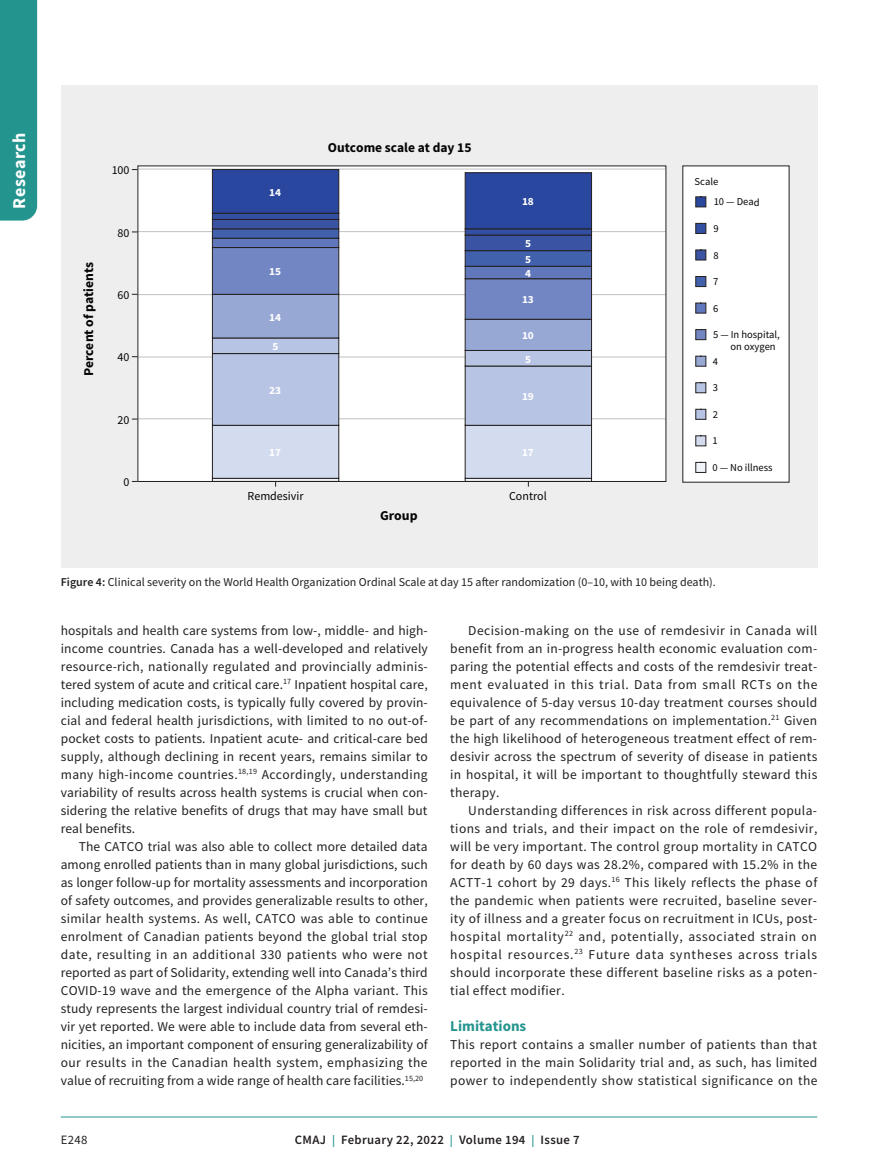
<style>
.page{position:relative;width:878px;height:1175px;background:#fff}
.page>*{position:absolute;margin:0;border:0;box-sizing:border-box;transform-origin:0 0}
.t1{font:700 18px "Source Sans Pro";letter-spacing:.025em;color:#fff}
.t2{font:700 15px "Source Sans Pro";color:#24948e}
.t3{font:13.5px/18px "Source Sans Pro";letter-spacing:.03em;color:#231f20;text-align:justify}
.t4{font:700 13.5px "Source Sans Pro";color:#040503}
.t5{font:600 12.75px "Source Sans Pro";letter-spacing:.025em;color:#231f20}
.t6{font:12.75px "Source Sans Pro";color:#231f20}
.t7{font:12.15px "Source Sans Pro";color:#040503}
.t8{font:12px "Source Sans Pro";color:#231f20}
.t9{font:700 10.95px "Source Sans Pro";color:#fff}
.t10{font:10.65px/12px "Source Sans Pro";letter-spacing:-.005em;color:#040503}
.t11{font:10.5px "Source Sans Pro";color:#040503}
.s1{font-weight:600}
.s2{font-size:12px;color:#24948e}
</style>
<div class="page">
<div style="left:0;top:0;width:37px;height:220px;background:#24948e"></div>
<hr style="left:61px;top:1116px;width:756px;height:1px;background:#24948e">
<div style="left:61px;top:85px;width:756px;height:482px;background:#eeeeef"></div>
<div style="left:138px;top:166px;width:528px;height:315px;background:#fff"></div>
<hr style="left:137px;top:418px;width:528px;height:1px;background:#c7c8ca">
<hr style="left:137px;top:356px;width:528px;height:1px;background:#c7c8ca">
<hr style="left:137px;top:294px;width:528px;height:1px;background:#c7c8ca">
<hr style="left:137px;top:231px;width:528px;height:1px;background:#c7c8ca">
<hr style="left:137px;top:168px;width:528px;height:2px;background:#c7c8ca">
<svg style="left:212px;top:169px;width:127px;height:317px;background:#8999c6"></svg>
<svg style="left:464px;top:172px;width:128px;height:314px;background:#8091c1"></svg>
<svg style="left:682px;top:165px;width:107px;height:318px;background:#f4f4f6"></svg>
<div style="left:137px;top:165px;width:529px;height:317px;border:1px solid #231f20"></div>
<h1 class="t1" style="left:7px;top:208px;width:78px;rotate:-90deg">Research</h1>
<p class="t7" style="left:112px;top:162px;width:19px">100</p>
<p class="t4" style="left:83px;top:376px;width:116px;rotate:-90deg">Percent of patients</p>
<p class="t7" style="left:118px;top:225px;width:13px">80</p>
<p class="t7" style="left:118px;top:287px;width:13px">60</p>
<p class="t7" style="left:118px;top:349px;width:13px">40</p>
<p class="t7" style="left:118px;top:412px;width:13px">20</p>
<p class="t7" style="left:124px;top:474px;width:7px">0</p>
<p class="t9" style="left:269px;top:188px;width:13px">14</p>
<p class="t9" style="left:269px;top:267px;width:13px">15</p>
<p class="t9" style="left:269px;top:312px;width:13px">14</p>
<p class="t9" style="left:272px;top:342px;width:7px">5</p>
<p class="t9" style="left:269px;top:386px;width:13px">23</p>
<p class="t9" style="left:269px;top:448px;width:13px">17</p>
<p class="t4" style="left:328px;top:142px;width:145px">Outcome scale at day 15</p>
<p class="t9" style="left:522px;top:197px;width:13px">18</p>
<p class="t9" style="left:525px;top:239px;width:7px">5</p>
<p class="t9" style="left:525px;top:255px;width:7px">5</p>
<p class="t9" style="left:525px;top:269px;width:7px">4</p>
<p class="t9" style="left:522px;top:295px;width:13px">13</p>
<p class="t9" style="left:522px;top:331px;width:13px">10</p>
<p class="t9" style="left:525px;top:355px;width:7px">5</p>
<p class="t9" style="left:522px;top:392px;width:13px">19</p>
<p class="t9" style="left:522px;top:448px;width:13px">17</p>
<p class="t7" style="left:247px;top:488px;width:57px">Remdesivir</p>
<p class="t7" style="left:509px;top:488px;width:39px">Control</p>
<p class="t4" style="left:380px;top:511px;width:39px">Group</p>
<p class="t11" style="left:694px;top:174px;width:25px">Scale</p>
<p class="t10" style="left:713px;top:196px;width:47px">10 — Dead</p>
<p class="t10" style="left:713px;top:222px;width:7px">9</p>
<p class="t10" style="left:713px;top:249px;width:7px">8</p>
<p class="t10" style="left:713px;top:275px;width:7px">7</p>
<p class="t10" style="left:713px;top:302px;width:7px">6</p>
<p class="t10" style="left:730px;top:328px;width:51px;text-indent:-18px">5 — In hospital, on oxygen</p>
<p class="t10" style="left:713px;top:355px;width:7px">4</p>
<p class="t10" style="left:712px;top:382px;width:7px">3</p>
<p class="t10" style="left:712px;top:408px;width:7px">2</p>
<p class="t10" style="left:712px;top:435px;width:7px">1</p>
<p class="t10" style="left:712px;top:461px;width:62px">0 — No illness</p>
<p class="t8" style="left:61px;top:574px;width:656px"><span class="s1">Figure 4:</span> Clinical severity on the World Health Organization Ordinal Scale at day 15 after randomization (0–10, with 10 being death).</p>
<p class="t3" style="left:61px;top:621px;width:369px">hospitals and health care systems from low-, middle- and high&shy;income countries. Canada has a well-developed and relatively resource-rich, nationally regulated and provincially adminis&shy;tered system of acute and critical care.<sup>17</sup> Inpatient hospital care, including medication costs, is typically fully covered by provin&shy;cial and federal health jurisdictions, with limited to no out-of&shy;pocket costs to patients. Inpatient acute- and critical-care bed supply, although declining in recent years, remains similar to many high-income countries.<sup>18,19</sup> Accordingly, understanding variability of results across health systems is crucial when con&shy;sidering the relative benefits of drugs that may have small but real benefits.</p>
<p class="t3" style="left:61px;top:837px;width:368px;text-indent:18px">The CATCO trial was also able to collect more detailed data among enrolled patients than in many global jurisdictions, such as longer follow-up for mortality assessments and incorporation of safety outcomes, and provides generalizable results to other, similar health systems. As well, CATCO was able to continue enrolment of Canadian patients beyond the global trial stop date, resulting in an additional 330 patients who were not reported as part of Solidarity, extending well into Canada’s third COVID-19 wave and the emergence of the Alpha variant. This study represents the largest individual country trial of remdesi&shy;vir yet reported. We were able to include data from several eth&shy;nicities, an important component of ensuring generalizability of our results in the Canadian health system, emphasizing the value of recruiting from a wide range of health care facilities.<sup>15,20</sup></p>
<p class="t3" style="left:450px;top:621px;width:369px;text-indent:18px">Decision-making on the use of remdesivir in Canada will benefit from an in-progress health economic evaluation com&shy;paring the potential effects and costs of the remdesivir treat&shy;ment evaluated in this trial. Data from small RCTs on the equivalence of 5-day versus 10-day treatment courses should be part of any recommendations on implementation.<sup>21</sup> Given the high likelihood of heterogeneous treatment effect of rem&shy;desivir across the spectrum of severity of disease in patients in hospital, it will be important to thoughtfully steward this therapy.</p>
<p class="t3" style="left:450px;top:801px;width:368px;text-indent:18px">Understanding differences in risk across different popula&shy;tions and trials, and their impact on the role of remdesivir, will be very important. The control group mortality in CATCO for death by 60 days was 28.2%, compared with 15.2% in the ACTT-1 cohort by 29 days.<sup>16</sup> This likely reflects the phase of the pandemic when patients were recruited, baseline sever&shy;ity of illness and a greater focus on recruitment in ICUs, post&shy;hospital mortality<sup>22</sup> and, potentially, associated strain on hospital resources.<sup>23</sup> Future data syntheses across trials should incorporate these different baseline risks as a poten&shy;tial effect modifier.</p>
<p class="t2" style="left:450px;top:1015px;width:77px">Limitations</p>
<p class="t3" style="left:450px;top:1035px;width:369px">This report contains a smaller number of patients than that reported in the main Solidarity trial and, as such, has limited power to independently show statistical significance on the</p>
<p class="t6" style="left:61px;top:1132px;width:28px">E248</p>
<p class="t5" style="left:295px;top:1131px;width:286px">CMAJ <span class="s2">|</span> February 22, 2022 <span class="s2">|</span> Volume 194 <span class="s2">|</span> Issue 7</p>
</div>
